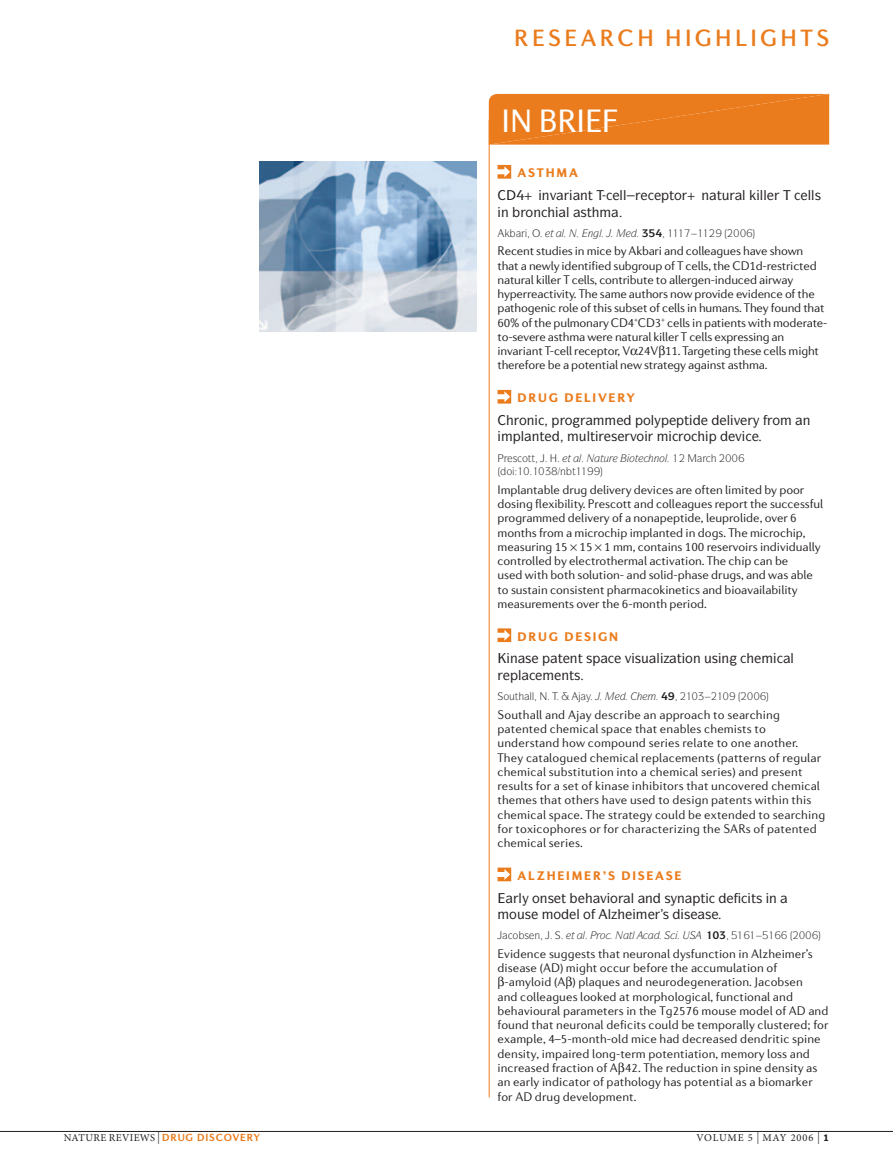
<style>
.page{position:relative;width:893px;height:1174px;background:#fff}
.page>*{position:absolute;margin:0;border:0;box-sizing:border-box;transform-origin:0 0}
.t1{font:33px "Diverda Sans LT Std";color:#fff}
.t2{font:500 24px "Diverda Sans LT Std";letter-spacing:.14em;color:#ea7c1d}
.t3{font:500 13.5px "ITC Symbol Std";color:#231f20}
.t4{font:300 12.75px/14.2px "Diverda Sans LT Std";letter-spacing:.005em;color:#231f20}
.t5{font:300 12.75px/14.2px "Diverda Sans LT Std";letter-spacing:-.015em;color:#231f20}
.t6{font:900 12.75px "Diverda Sans LT Std";letter-spacing:.14em;color:#ea7c1d}
.t7{font:10.5px "Minion Pro";letter-spacing:.045em;color:#231f20}
.t8{font:10.5px "ITC Symbol Std";color:#231f20}
.t9{font:10.5px "Minion Pro";letter-spacing:.08em;color:#231f20}
.t10{font:italic 10.5px "ITC Symbol Std";color:#231f20}
.s1{font-size:12px}
.s2{font-family:"Diverda Sans LT Std";font-weight:700;color:#ea7c1d}
.s3{font-family:"Diverda Sans LT Std";font-weight:900}
</style>
<div class="page">
<div style="left:489px;top:94px;width:340px;height:51px;background:#ea7c1d"></div>
<img style="left:259px;top:162px;width:217px;height:170px">
<hr style="left:0;top:1131px;width:893px;height:1px;background:#231f20">
<svg style="left:497px;top:165px;width:14px;height:14px"></svg>
<svg style="left:497px;top:390px;width:14px;height:13px"></svg>
<svg style="left:497px;top:628px;width:14px;height:14px"></svg>
<svg style="left:497px;top:867px;width:14px;height:14px"></svg>
<hr style="left:489px;top:120px;width:1px;height:977px;background:#ea7c1d">
<h2 class="t2" style="left:514px;top:29px;width:316px">RESEARCH HIGHLIGHTS</h2>
<h1 class="t1" style="left:501px;top:108px;width:118px">IN BRIEF</h1>
<p class="t6" style="left:518px;top:168px;width:62px">ASTHMA</p>
<p class="t3" style="left:516px;top:190px;width:42px">✔ ■❖</p>
<p class="t3" style="left:701px;top:190px;width:67px">■ ▼◆ ● ●●</p>
<p class="t3" style="left:808px;top:190px;width:15px">●●▲</p>
<p class="t3" style="left:501px;top:207px;width:42px">■ □■</p>
<p class="t3" style="left:566px;top:207px;width:27px">● ▲▼</p>
<p class="t5" style="left:497px;top:245px;width:332px">Recent studies in mice by Akbari and colleagues have shown that a newly identified subgroup of T cells, the CD1d-restricted natural killer T cells, contribute to allergen-induced airway hyperreactivity. The same authors now provide evidence of the pathogenic role of this subset of cells in humans. They found that 60% of the pulmonary CD4<sup>+</sup>CD3<sup>+</sup> cells in patients with moderate&shy;to-severe asthma were natural killer T cells expressing an invariant T-cell receptor, V 24V 11. Targeting these cells might therefore be a potential new strategy against asthma.</p>
<p class="t6" style="left:518px;top:393px;width:119px">DRUG DELIVERY</p>
<p class="t3" style="left:521px;top:432px;width:25px">● ■▼</p>
<p class="t3" style="left:579px;top:432px;width:67px">◆●▼ ▲ ❖□</p>
<p class="t8" style="left:513px;top:453px;width:24px">▲ □▼▼</p>
<p class="t8" style="left:550px;top:453px;width:33px">★ ▼ ●</p>
<p class="t10" style="left:654px;top:453px;width:15px">■□●</p>
<p class="t8" style="left:545px;top:467px;width:33px">✓■▼</p>
<p class="t4" style="left:497px;top:483px;width:327px">Implantable drug delivery devices are often limited by poor dosing flexibility. Prescott and colleagues report the successful programmed delivery of a nonapeptide, leuprolide, over 6 months from a microchip implanted in dogs. The microchip, measuring 15 15 1 mm, contains 100 reservoirs individually controlled by electrothermal activation. The chip can be<br>used with both solution- and solid-phase drugs, and was able to sustain consistent pharmacokinetics and bioavailability measurements over the 6-month period.</p>
<p class="t6" style="left:518px;top:631px;width:102px">DRUG DESIGN</p>
<p class="t3" style="left:558px;top:654px;width:36px">▼ ■▼ ▲</p>
<p class="t3" style="left:625px;top:654px;width:106px">❖▲◆ ● ▼□■ ◆▲■</p>
<p class="t3" style="left:790px;top:654px;width:5px">●</p>
<p class="t3" style="left:518px;top:670px;width:5px">●</p>
<p class="t3" style="left:561px;top:670px;width:20px">■▼▲</p>
<p class="t8" style="left:503px;top:692px;width:33px">□◆▼ ●●</p>
<p class="t4" style="left:497px;top:708px;width:329px">Southall and Ajay describe an approach to searching patented chemical space that enables chemists to understand how compound series relate to one another.<br>They catalogued chemical replacements (patterns of regular chemical substitution into a chemical series) and present results for a set of kinase inhibitors that uncovered chemical themes that others have used to design patents within this chemical space. The strategy could be extended to searching for toxicophores or for characterizing the SARs of patented chemical series.</p>
<p class="t6" style="left:518px;top:870px;width:165px">ALZHEIMER’S DISEASE</p>
<p class="t3" style="left:518px;top:893px;width:49px">● □■▲ ▼</p>
<p class="t3" style="left:600px;top:893px;width:107px">❖□ ● ■ ▲■ ▼</p>
<p class="t3" style="left:751px;top:893px;width:27px">▼▲ ■</p>
<p class="t3" style="left:509px;top:909px;width:23px">□◆▲</p>
<p class="t3" style="left:553px;top:909px;width:59px">□ ● □ ●</p>
<p class="t3" style="left:663px;top:909px;width:50px">▲ ▲ ▲</p>
<p class="t8" style="left:513px;top:931px;width:29px">□▲■</p>
<p class="t10" style="left:600px;top:931px;width:36px">□ ▼●</p>
<p class="t4" style="left:497px;top:947px;width:317px">Evidence suggests that neuronal dysfunction in Alzheimer’s</p>
<p class="t4" style="left:497px;top:961px;width:281px">disease (AD) might occur before the accumulation of</p>
<p class="t4" style="left:505px;top:976px;width:300px">-amyloid (A ) plaques and neurodegeneration. Jacobsen</p>
<p class="t4" style="left:497px;top:990px;width:297px">and colleagues looked at morphological, functional and</p>
<p class="t4" style="left:497px;top:1004px;width:332px">behavioural parameters in the Tg2576 mouse model of AD and</p>
<p class="t4" style="left:497px;top:1018px;width:333px">found that neuronal deficits could be temporally clustered; for</p>
<p class="t4" style="left:497px;top:1033px;width:325px">example, 4–5-month-old mice had decreased dendritic spine</p>
<p class="t4" style="left:497px;top:1047px;width:314px">density, impaired long-term potentiation, memory loss and</p>
<p class="t4" style="left:497px;top:1061px;width:321px">increased fraction of A 42. The reduction in spine density as</p>
<p class="t4" style="left:497px;top:1075px;width:317px">an early indicator of pathology has potential as a biomarker</p>
<p class="t4" style="left:497px;top:1090px;width:140px">for AD drug development.</p>
<p class="t7" style="left:64px;top:1133px;width:198px">NATURE REVIEWS <span class="s1">|</span> <span class="s2">DRUG DISCOVERY</span></p>
<p class="t9" style="left:696px;top:1133px;width:134px">VOLUME 5 <span class="s1">|</span> MAY 2006 <span class="s1">|</span> <span class="s3">1</span></p>
</div>
